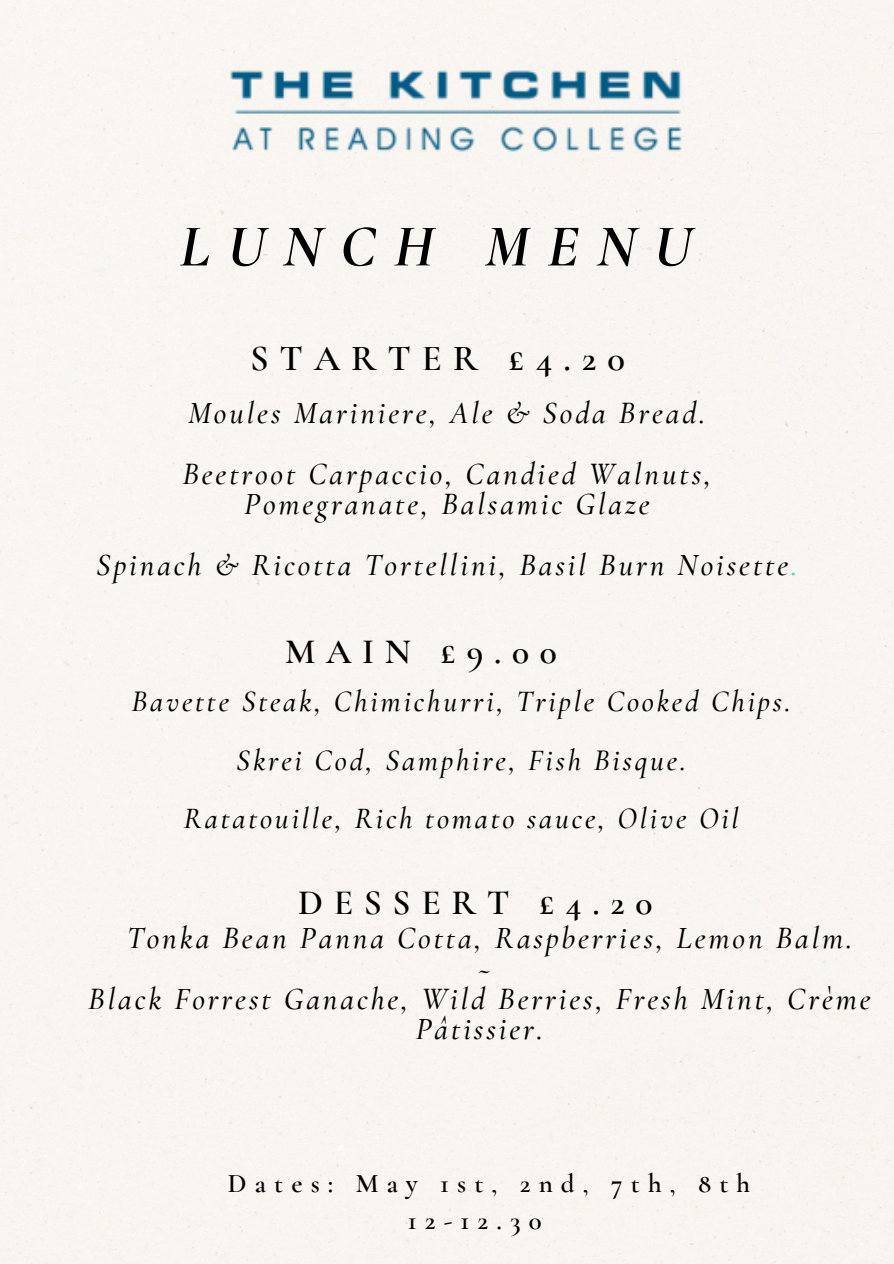
<style>
.page{position:relative;width:894px;height:1264px;background:#fff}
.page>*{position:absolute;margin:0;border:0;box-sizing:border-box;transform-origin:0 0}
.t1{font:italic 700 60px "Cormorant Garamond";letter-spacing:.3em;color:#000}
.t2{font:600 36.6px "Cormorant Garamond";letter-spacing:.3em;color:#000}
.t3{font:600 35.55px "Cormorant Garamond";letter-spacing:.3em;color:#000}
.t4{font:italic 500 31.05px/30.3px "Cormorant Garamond";letter-spacing:.095em;color:#000;text-align:center}
.t5{font:italic 500 29.85px "Cormorant Garamond";letter-spacing:.095em;color:#000}
.t6{font:600 26.85px "Cormorant Garamond";letter-spacing:.3em;color:#000}
.s1{color:#40e4ae}
</style>
<div class="page">
<img style="left:200px;top:42px;width:511px;height:138px">
<p class="t1" style="left:179px;top:210px;width:513px">LUNCH MENU</p>
<h2 class="t2" style="left:250px;top:336px;width:376px">STARTER £4.20</h2>
<h3 class="t4" style="left:188px;top:398px;width:518px">Moules Mariniere, Ale &amp; Soda Bread.</h3>
<h3 class="t4" style="left:182px;top:458px;width:530px">Beetroot Carpaccio, Candied Walnuts,<br>Pomegranate, Balsamic Glaze</h3>
<h2 class="t4" style="left:96px;top:550px;width:702px">Spinach &amp; Ricotta Tortellini, Basil Burn Noisette<span class="s1">.</span></h2>
<h3 class="t3" style="left:285px;top:630px;width:273px">MAIN £9.00</h3>
<h2 class="t5" style="left:131px;top:683px;width:660px">Bavette Steak, Chimichurri, Triple Cooked Chips.</h2>
<h3 class="t5" style="left:236px;top:742px;width:451px">Skrei Cod, Samphire, Fish Bisque.</h3>
<h3 class="t5" style="left:183px;top:800px;width:556px">Ratatouille, Rich tomato sauce, Olive Oil</h3>
<p class="t3" style="left:298px;top:881px;width:356px">DESSERT £4.20</p>
<h1 class="t4" style="left:127px;top:922px;width:727px">Tonka Bean Panna Cotta, Raspberries, Lemon Balm.</h1>
<h1 class="t4" style="left:477px;top:953px;width:15px">~</h1>
<h1 class="t4" style="left:88px;top:983px;width:783px">Black Forrest Ganache, Wild Berries, Fresh Mint, Crème</h1>
<h1 class="t4" style="left:415px;top:1013px;width:129px">Pâtissier.</h1>
<h3 class="t6" style="left:228px;top:1167px;width:523px">Dates: May 1st, 2nd, 7th, 8th</h3>
<p class="t6" style="left:408px;top:1204px;width:135px">12-12.30</p>
</div>
